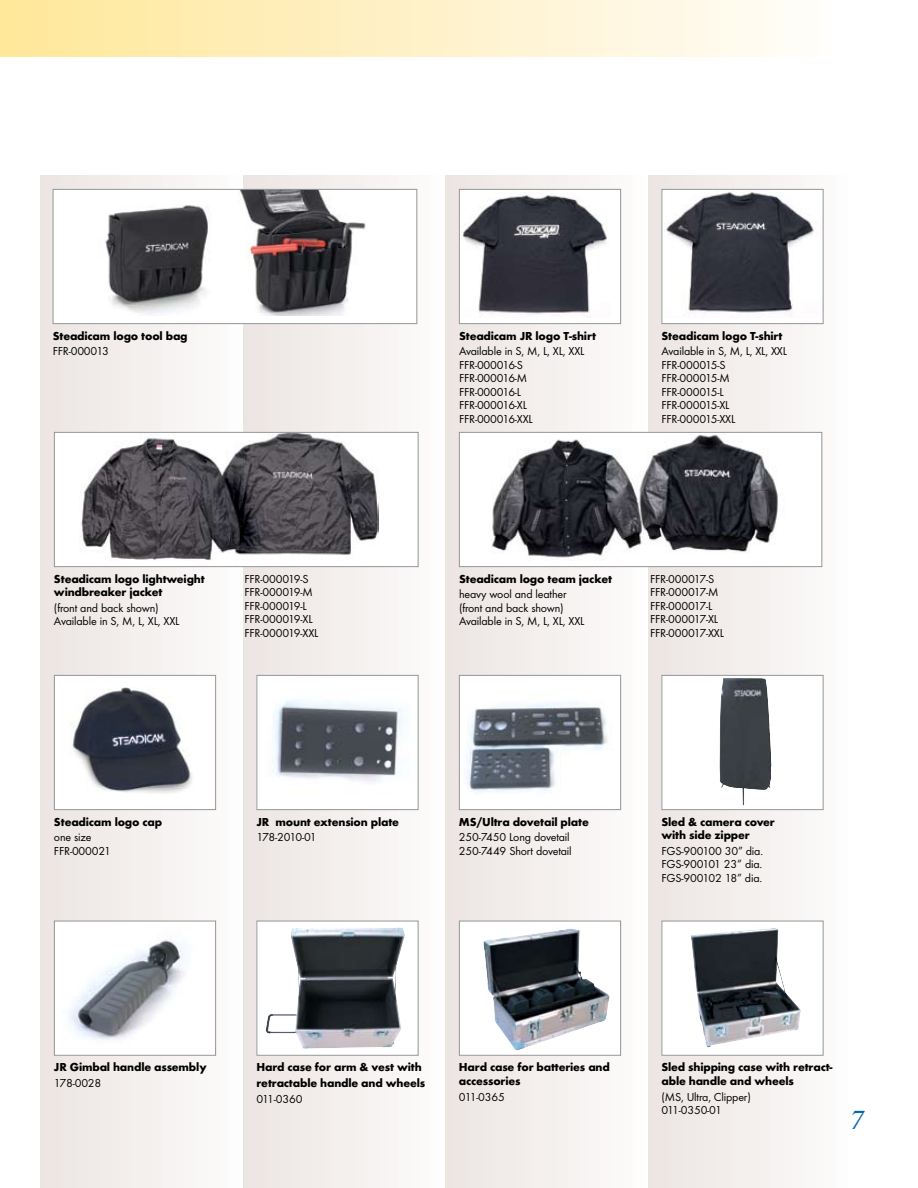
<style>
.page{position:relative;width:918px;height:1188px;background:#fff}
.page>*{position:absolute;margin:0;border:0;box-sizing:border-box;transform-origin:0 0}
.t1{font:italic 27px "Times";color:#0066b3}
.t2{font:12px/13.5px "Futura T";letter-spacing:-.015em;color:#000}
.t3{font:700 12px/13.5px "Futura T";letter-spacing:-.015em;color:#000}
.t4{font:12px "Futura T";letter-spacing:-.08em;color:#000}
</style>
<div class="page">
<div style="left:0;top:0;width:830px;height:57px;background:linear-gradient(to right,#ffe799,#fffdf9)"></div>
<div style="left:243px;top:175px;width:203px;height:1013px;background:linear-gradient(to right,#ebe5e2,#fdfcfc)"></div>
<div style="left:446px;top:175px;width:202px;height:1013px;background:linear-gradient(to right,#ebe4e1,#fdfcfc)"></div>
<div style="left:648px;top:175px;width:202px;height:1013px;background:linear-gradient(to right,#ebe5e2,#fcfcfb)"></div>
<div style="left:40px;top:175px;width:203px;height:1013px;background:linear-gradient(to right,#ebe4e1,#fdfcfc)"></div>
<div style="left:54px;top:675px;width:162px;height:135px;background:#fff"></div>
<img style="left:72px;top:688px;width:120px;height:105px">
<div style="left:54px;top:675px;width:162px;height:135px;border:1px solid #939598"></div>
<div style="left:459px;top:189px;width:162px;height:135px;background:#fff"></div>
<img style="left:462px;top:194px;width:146px;height:123px">
<div style="left:459px;top:189px;width:162px;height:135px;border:1px solid #939598"></div>
<div style="left:662px;top:189px;width:161px;height:135px;background:#fff"></div>
<img style="left:666px;top:192px;width:148px;height:125px">
<div style="left:662px;top:189px;width:162px;height:135px;border:1px solid #939598"></div>
<div style="left:53px;top:189px;width:364px;height:135px;background:#fff"></div>
<img style="left:105px;top:191px;width:261px;height:124px">
<div style="left:53px;top:189px;width:364px;height:135px;border:1px solid #939598"></div>
<div style="left:54px;top:432px;width:364px;height:135px;background:#fff"></div>
<img style="left:80px;top:434px;width:299px;height:126px">
<div style="left:54px;top:432px;width:364px;height:135px;border:1px solid #939598"></div>
<div style="left:459px;top:432px;width:363px;height:135px;background:#fff"></div>
<img style="left:491px;top:435px;width:287px;height:123px">
<div style="left:459px;top:432px;width:363px;height:135px;border:1px solid #939598"></div>
<img style="left:258px;top:677px;width:158px;height:131px">
<div style="left:256px;top:675px;width:162px;height:135px;border:1px solid #939598"></div>
<div style="left:459px;top:675px;width:162px;height:135px;background:#fff"></div>
<img style="left:466px;top:702px;width:142px;height:91px">
<div style="left:459px;top:675px;width:162px;height:135px;border:1px solid #939598"></div>
<div style="left:662px;top:675px;width:161px;height:135px;background:#fff"></div>
<img style="left:719px;top:678px;width:53px;height:128px">
<div style="left:662px;top:675px;width:162px;height:135px;border:1px solid #939598"></div>
<img style="left:56px;top:923px;width:158px;height:131px">
<div style="left:54px;top:921px;width:162px;height:135px;border:1px solid #939598"></div>
<div style="left:257px;top:921px;width:161px;height:134px;background:#fff"></div>
<img style="left:266px;top:927px;width:139px;height:122px">
<div style="left:256px;top:921px;width:162px;height:135px;border:1px solid #939598"></div>
<div style="left:459px;top:921px;width:162px;height:134px;background:#fff"></div>
<img style="left:483px;top:928px;width:127px;height:123px">
<div style="left:459px;top:921px;width:162px;height:135px;border:1px solid #939598"></div>
<div style="left:662px;top:921px;width:161px;height:134px;background:#fff"></div>
<img style="left:691px;top:928px;width:110px;height:119px">
<div style="left:662px;top:921px;width:162px;height:135px;border:1px solid #939598"></div>
<p class="t3" style="left:53px;top:329px;width:137px">Steadicam logo tool bag</p>
<p class="t2" style="left:53px;top:345px;width:58px">FFR-000013</p>
<p class="t3" style="left:459px;top:329px;width:138px">Steadicam JR logo T-shirt</p>
<p class="t2" style="left:459px;top:345px;width:127px">Available in S, M, L, XL, XXL<br>FFR-000016-S<br>FFR-000016-M<br>FFR-000016-L<br>FFR-000016-XL<br>FFR-000016-XXL</p>
<p class="t3" style="left:662px;top:329px;width:123px">Steadicam logo T-shirt</p>
<p class="t2" style="left:662px;top:345px;width:127px">Available in S, M, L, XL, XXL<br>FFR-000015-S<br>FFR-000015-M<br>FFR-000015-L<br>FFR-000015-XL<br>FFR-000015-XXL</p>
<p class="t3" style="left:54px;top:572px;width:152px">Steadicam logo lightweight windbreaker jacket</p>
<p class="t2" style="left:54px;top:601px;width:127px">(front and back shown)<br>Available in S, M, L, XL, XXL</p>
<p class="t2" style="left:245px;top:572px;width:75px">FFR-000019-S<br>FFR-000019-M<br>FFR-000019-L<br>FFR-000019-XL<br>FFR-000019-XXL</p>
<p class="t3" style="left:459px;top:572px;width:155px">Steadicam logo team jacket</p>
<p class="t2" style="left:459px;top:588px;width:127px">heavy wool and leather (front and back shown)<br>Available in S, M, L, XL, XXL</p>
<p class="t2" style="left:650px;top:572px;width:75px">FFR-000017-S<br>FFR-000017-M<br>FFR-000017-L<br>FFR-000017-XL<br>FFR-000017-XXL</p>
<p class="t3" style="left:54px;top:815px;width:110px">Steadicam logo cap</p>
<p class="t2" style="left:54px;top:831px;width:58px">one size<br>FFR-000021</p>
<p class="t3" style="left:256px;top:815px;width:144px">JR mount extension plate</p>
<p class="t4" style="left:256px;top:830px;width:62px">178-2010-01</p>
<p class="t3" style="left:459px;top:815px;width:131px">MS/Ultra dovetail plate</p>
<p class="t2" style="left:459px;top:831px;width:114px">250-7450 Long dovetail<br>250-7449 Short dovetail</p>
<p class="t3" style="left:661px;top:815px;width:115px">Sled &amp; camera cover with side zipper</p>
<p class="t2" style="left:661px;top:844px;width:103px;text-align:justify">FGS-900100 30” dia.<br>FGS-900101 23” dia.<br>FGS-900102 18” dia.</p>
<p class="t3" style="left:54px;top:1061px;width:154px">JR Gimbal handle assembly</p>
<p class="t2" style="left:54px;top:1076px;width:49px">178-0028</p>
<p class="t3" style="left:256px;top:1060px;width:170px;line-height:15.6px">Hard case for arm &amp; vest with retractable handle and wheels</p>
<p class="t2" style="left:256px;top:1092px;width:48px">011-0360</p>
<p class="t3" style="left:459px;top:1061px;width:152px">Hard case for batteries and accessories</p>
<p class="t2" style="left:459px;top:1090px;width:48px">011-0365</p>
<p class="t3" style="left:661px;top:1061px;width:173px">Sled shipping case with retract&shy;able handle and wheels</p>
<p class="t2" style="left:661px;top:1090px;width:91px">(MS, Ultra, Clipper)<br>011-0350-01</p>
<h1 class="t1" style="left:850px;top:1103px;width:15px">7</h1>
</div>
